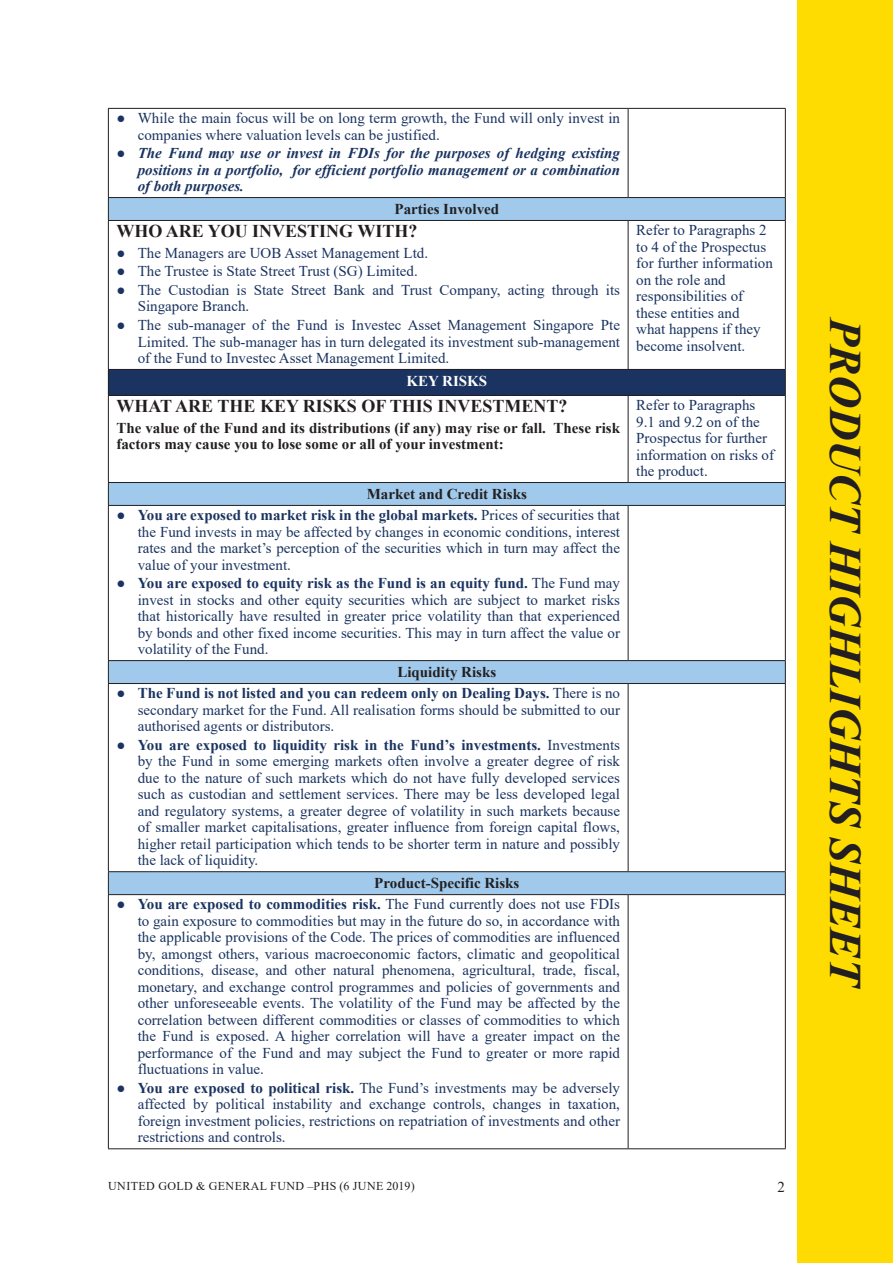
<style>
.page{position:relative;width:893px;height:1263px;background:#fff}
.page>*{position:absolute;margin:0;border:0;box-sizing:border-box;transform-origin:0 0}
.t1{font:italic 700 45px "Times New Roman";color:#231f20}
.t2{font:700 18px "Times New Roman";color:#231f20}
.bullet1{font:15px/16.5px "Times New Roman";color:#1a3360;text-align:justify}
.body_right{font:15px/16.5px "Times New Roman";color:#1a3360}
.black_body_bold{font:700 15px/16.5px "Times New Roman";color:#231f20}
.bullet1-2{font:italic 700 15px/16.5px "Times New Roman";color:#1a3360;text-align:justify}
.black_body_bold-2{font:700 15px "Times New Roman";color:#fff}
.t3{font:15px "Times New Roman";color:#231f20}
.t4{font:12px "Times New Roman";letter-spacing:.035em;color:#231f20}
.s1{font-weight:400;font-style:normal}
.s2{font-weight:700}
</style>
<div class="page">
<div style="left:798px;top:0;width:95px;height:1263px;background:#ffdc01"></div>
<svg style="left:109px;top:198px;width:676px;height:696px"></svg>
<div style="left:108px;top:369px;width:677px;height:26px;background:#1a3360"></div>
<hr style="left:108px;top:108px;width:140px;height:1px;background:#231f20">
<hr style="left:248px;top:108px;width:380px;height:1px;background:#231f20">
<hr style="left:628px;top:108px;width:158px;height:1px;background:#231f20">
<hr style="left:108px;top:197px;width:140px;height:1px;background:#231f20">
<hr style="left:248px;top:197px;width:380px;height:1px;background:#231f20">
<hr style="left:628px;top:197px;width:158px;height:1px;background:#231f20">
<hr style="left:108px;top:220px;width:140px;height:1px;background:#231f20">
<hr style="left:248px;top:220px;width:380px;height:1px;background:#231f20">
<hr style="left:628px;top:220px;width:158px;height:1px;background:#231f20">
<hr style="left:108px;top:369px;width:140px;height:1px;background:#231f20">
<hr style="left:248px;top:369px;width:380px;height:1px;background:#231f20">
<hr style="left:628px;top:369px;width:158px;height:1px;background:#231f20">
<hr style="left:108px;top:395px;width:140px;height:1px;background:#231f20">
<hr style="left:248px;top:395px;width:380px;height:1px;background:#231f20">
<hr style="left:628px;top:395px;width:158px;height:1px;background:#231f20">
<hr style="left:108px;top:482px;width:140px;height:1px;background:#231f20">
<hr style="left:248px;top:482px;width:380px;height:1px;background:#231f20">
<hr style="left:628px;top:482px;width:158px;height:1px;background:#231f20">
<hr style="left:108px;top:505px;width:140px;height:1px;background:#231f20">
<hr style="left:248px;top:505px;width:380px;height:1px;background:#231f20">
<hr style="left:628px;top:505px;width:158px;height:1px;background:#231f20">
<hr style="left:108px;top:660px;width:140px;height:1px;background:#231f20">
<hr style="left:248px;top:660px;width:380px;height:1px;background:#231f20">
<hr style="left:628px;top:660px;width:158px;height:1px;background:#231f20">
<hr style="left:108px;top:683px;width:140px;height:1px;background:#231f20">
<hr style="left:248px;top:683px;width:380px;height:1px;background:#231f20">
<hr style="left:628px;top:683px;width:158px;height:1px;background:#231f20">
<hr style="left:108px;top:871px;width:140px;height:1px;background:#231f20">
<hr style="left:248px;top:871px;width:380px;height:1px;background:#231f20">
<hr style="left:628px;top:871px;width:158px;height:1px;background:#231f20">
<hr style="left:108px;top:894px;width:140px;height:1px;background:#231f20">
<hr style="left:248px;top:894px;width:380px;height:1px;background:#231f20">
<hr style="left:628px;top:894px;width:158px;height:1px;background:#231f20">
<hr style="left:108px;top:1148px;width:140px;height:1px;background:#231f20">
<hr style="left:248px;top:1148px;width:380px;height:1px;background:#231f20">
<hr style="left:628px;top:1148px;width:158px;height:1px;background:#231f20">
<hr style="left:108px;top:109px;width:1px;height:88px;background:#231f20">
<svg style="left:108px;top:198px;width:1px;height:22px"></svg>
<hr style="left:108px;top:221px;width:1px;height:148px;background:#231f20">
<svg style="left:108px;top:370px;width:1px;height:25px"></svg>
<hr style="left:108px;top:396px;width:1px;height:86px;background:#231f20">
<svg style="left:108px;top:483px;width:1px;height:22px"></svg>
<hr style="left:108px;top:506px;width:1px;height:154px;background:#231f20">
<svg style="left:108px;top:661px;width:1px;height:22px"></svg>
<hr style="left:108px;top:684px;width:1px;height:187px;background:#231f20">
<svg style="left:108px;top:872px;width:1px;height:22px"></svg>
<hr style="left:108px;top:895px;width:1px;height:253px;background:#231f20">
<hr style="left:628px;top:109px;width:1px;height:88px;background:#231f20">
<hr style="left:785px;top:109px;width:1px;height:88px;background:#231f20">
<svg style="left:785px;top:198px;width:1px;height:22px"></svg>
<hr style="left:628px;top:221px;width:1px;height:148px;background:#231f20">
<hr style="left:785px;top:221px;width:1px;height:148px;background:#231f20">
<svg style="left:785px;top:370px;width:1px;height:25px"></svg>
<hr style="left:628px;top:396px;width:1px;height:86px;background:#231f20">
<hr style="left:785px;top:396px;width:1px;height:86px;background:#231f20">
<svg style="left:785px;top:483px;width:1px;height:22px"></svg>
<hr style="left:628px;top:506px;width:1px;height:154px;background:#231f20">
<hr style="left:785px;top:506px;width:1px;height:154px;background:#231f20">
<svg style="left:785px;top:661px;width:1px;height:22px"></svg>
<hr style="left:628px;top:684px;width:1px;height:187px;background:#231f20">
<hr style="left:785px;top:684px;width:1px;height:187px;background:#231f20">
<svg style="left:785px;top:872px;width:1px;height:22px"></svg>
<hr style="left:628px;top:895px;width:1px;height:253px;background:#231f20">
<hr style="left:785px;top:895px;width:1px;height:253px;background:#231f20">
<p class="bullet1" style="left:138px;top:109px;width:484px;text-indent:-21px">● While the main focus will be on long term growth, the Fund will only invest in companies where valuation levels can be justified.</p>
<p class="bullet1-2" style="left:138px;top:144px;width:484px;text-indent:-21px"><span class="s1">●</span> The Fund may use or invest in FDIs for the purposes of hedging existing positions in a portfolio, for efficient portfolio management or a combination of both purposes.</p>
<p class="black_body_bold" style="left:395px;top:200px;width:106px">Parties Involved</p>
<p class="t2" style="left:116px;top:218px;width:303px">WHO ARE YOU INVESTING WITH?</p>
<p class="bullet1" style="left:116px;top:244px;width:313px">● The Managers are UOB Asset Management Ltd.</p>
<p class="bullet1" style="left:116px;top:263px;width:303px">● The Trustee is State Street Trust (SG) Limited.</p>
<p class="bullet1" style="left:138px;top:281px;width:484px;text-indent:-21px">● The Custodian is State Street Bank and Trust Company, acting through its<br>Singapore Branch.</p>
<p class="bullet1" style="left:138px;top:316px;width:484px;text-indent:-21px">● The sub-manager of the Fund is Investec Asset Management Singapore Pte Limited. The sub-manager has in turn delegated its investment sub-management of the Fund to Investec Asset Management Limited.</p>
<p class="black_body_bold-2" style="left:406px;top:370px;width:82px">KEY RISKS</p>
<p class="t2" style="left:116px;top:393px;width:452px">WHAT ARE THE KEY RISKS OF THIS INVESTMENT?</p>
<p class="black_body_bold" style="left:116px;top:419px;width:505px">The value of the Fund and its distributions (if any) may rise or fall. These risk factors may cause you to lose some or all of your investment:</p>
<p class="black_body_bold" style="left:367px;top:485px;width:162px">Market and Credit Risks</p>
<p class="bullet1" style="left:138px;top:506px;width:484px;text-indent:-21px">● <span class="s2">You are exposed to market risk in the global markets.</span> Prices of securities that the Fund invests in may be affected by changes in economic conditions, interest rates and the market’s perception of the securities which in turn may affect the value of your investment.</p>
<p class="bullet1" style="left:138px;top:574px;width:484px;text-indent:-21px">● <span class="s2">You are exposed to equity risk as the Fund is an equity fund.</span> The Fund may invest in stocks and other equity securities which are subject to market risks that historically have resulted in greater price volatility than that experienced by bonds and other fixed income securities. This may in turn affect the value or volatility of the Fund.</p>
<p class="black_body_bold" style="left:397px;top:663px;width:100px">Liquidity Risks</p>
<p class="bullet1" style="left:138px;top:684px;width:484px;text-indent:-21px">● <span class="s2">The Fund is not listed and you can redeem only on Dealing Days.</span> There is no secondary market for the Fund. All realisation forms should be submitted to our authorised agents or distributors.</p>
<p class="bullet1" style="left:138px;top:736px;width:484px;text-indent:-21px">● <span class="s2">You are exposed to liquidity risk in the Fund’s investments.</span> Investments by the Fund in some emerging markets often involve a greater degree of risk due to the nature of such markets which do not have fully developed services such as custodian and settlement services. There may be less developed legal and regulatory systems, a greater degree of volatility in such markets because of smaller market capitalisations, greater influence from foreign capital flows, higher retail participation which tends to be shorter term in nature and possibly the lack of liquidity.</p>
<p class="black_body_bold" style="left:374px;top:874px;width:147px">Product-Specific Risks</p>
<p class="bullet1" style="left:138px;top:895px;width:484px;text-indent:-21px">● <span class="s2">You are exposed to commodities risk.</span> The Fund currently does not use FDIs to gain exposure to commodities but may in the future do so, in accordance with the applicable provisions of the Code. The prices of commodities are influenced by, amongst others, various macroeconomic factors, climatic and geopolitical conditions, disease, and other natural phenomena, agricultural, trade, fiscal, monetary, and exchange control programmes and policies of governments and other unforeseeable events. The volatility of the Fund may be affected by the correlation between different commodities or classes of commodities to which the Fund is exposed. A higher correlation will have a greater impact on the performance of the Fund and may subject the Fund to greater or more rapid fluctuations in value.</p>
<p class="bullet1" style="left:138px;top:1079px;width:484px;text-indent:-21px">● <span class="s2">You are exposed to political risk.</span> The Fund’s investments may be adversely affected by political instability and exchange controls, changes in taxation, foreign investment policies, restrictions on repatriation of investments and other restrictions and controls.</p>
<p class="body_right" style="left:636px;top:221px;width:138px">Refer to Paragraphs 2 to 4 of the Prospectus for further information on the role and responsibilities of these entities and<br>what happens if they become insolvent.</p>
<p class="body_right" style="left:636px;top:396px;width:139px">Refer to Paragraphs<br>9.1 and 9.2 on of the<br>Prospectus for further information on risks of the product.</p>
<p class="t4" style="left:108px;top:1178px;width:308px">UNITED GOLD &amp; GENERAL FUND –PHS (6 JUNE 2019)</p>
<p class="t3" style="left:777px;top:1177px;width:9px">2</p>
<h1 class="t1" style="left:876px;top:318px;width:673px;rotate:90deg">PRODUCT HIGHLIGHTS SHEET</h1>
</div>
